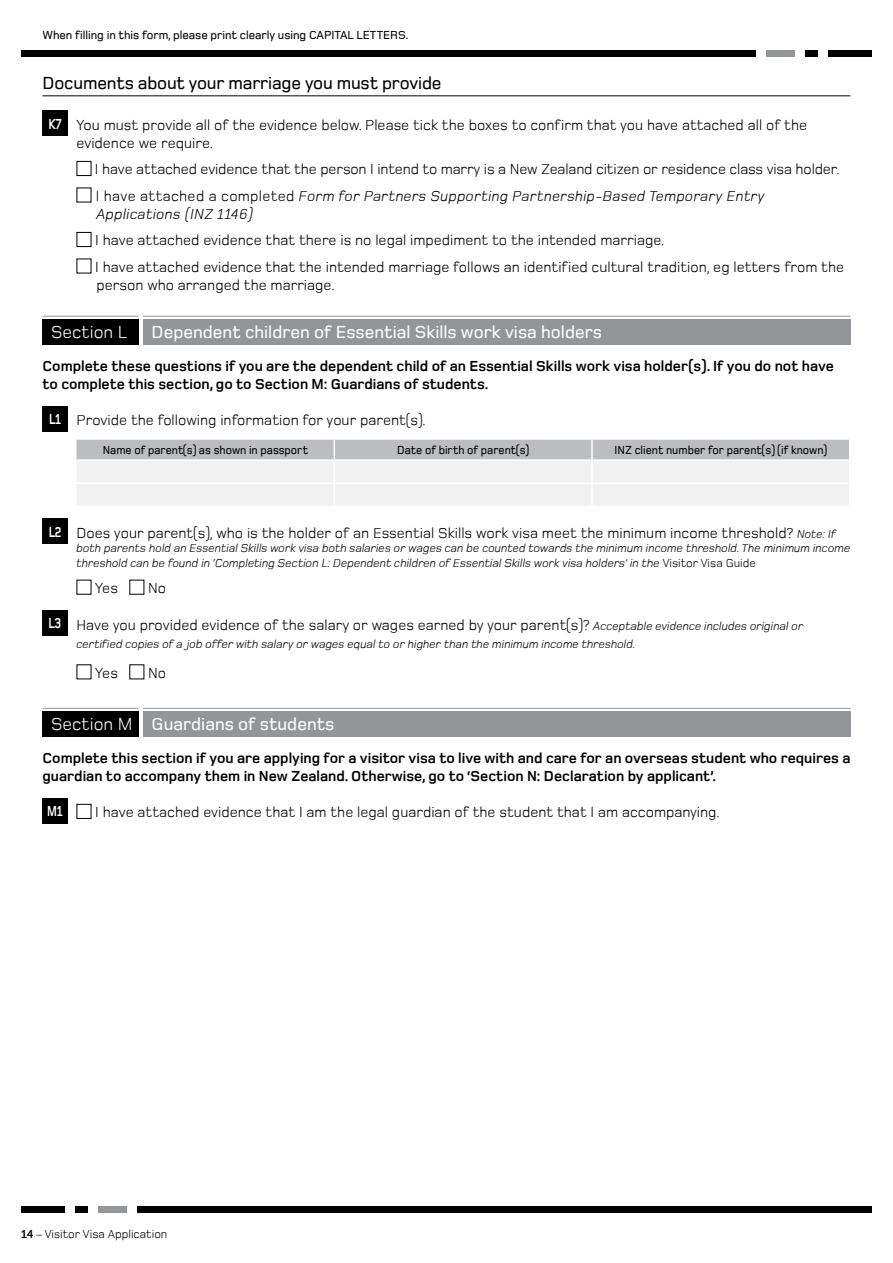
<style>
.page{position:relative;width:893px;height:1263px;background:#fff}
.page>*{position:absolute;margin:0;border:0;box-sizing:border-box;transform-origin:0 0}
.t1{font:500 18px "Foundry Monoline";color:#fff}
.t2{font:500 18px "Foundry Monoline";letter-spacing:-.01em;color:#000}
.t3{font:18px "Foundry Monoline";color:#fff}
.t4{font:15px/26.5px "Foundry Monoline";color:#000}
.t5{font:700 15px/18px "Foundry Monoline";color:#000}
.t6{font:italic 15px "Foundry Monoline";letter-spacing:.02em;color:#000}
.t7{font:700 15px "Foundry Monoline";color:#fff;scale:.8 1}
.t8{font:italic 12px/14.4px "Foundry Monoline";color:#000}
.t9{font:500 12px "Foundry Monoline";color:#000;scale:.95 1}
.t10{font:500 12px "Foundry Monoline";color:#000}
.t11{font:12px "Foundry Monoline";color:#000}
.s1{font-weight:700;color:#fff}
.s2{font-style:italic}
.s3{font-style:italic;font-size:12px}
.s4{font-style:normal}
.s5{font-weight:400}
.s6{font-weight:700}
</style>
<div class="page">
<div style="left:829px;top:50px;width:43px;height:7px;background:#000"></div>
<div style="left:767px;top:50px;width:28px;height:7px;background:#939598"></div>
<div style="left:805px;top:50px;width:13px;height:7px;background:#000"></div>
<div style="left:21px;top:50px;width:735px;height:7px;background:#000"></div>
<div style="left:21px;top:1206px;width:43px;height:7px;background:#000"></div>
<div style="left:98px;top:1206px;width:28px;height:7px;background:#939598"></div>
<div style="left:75px;top:1206px;width:13px;height:7px;background:#000"></div>
<div style="left:137px;top:1206px;width:735px;height:7px;background:#000"></div>
<hr style="left:43px;top:95px;width:807px;height:1px;background:#000">
<div style="left:43px;top:111px;width:25px;height:25px;background:#000"></div>
<div style="left:77px;top:161px;width:14px;height:15px;border:1px solid #000"></div>
<div style="left:77px;top:232px;width:14px;height:15px;border:1px solid #000"></div>
<div style="left:43px;top:319px;width:96px;height:25px;background:#000"></div>
<hr style="left:43px;top:316px;width:96px;height:1px;background:#939598">
<div style="left:143px;top:319px;width:707px;height:25px;background:#939598"></div>
<hr style="left:143px;top:316px;width:707px;height:1px;background:#939598">
<div style="left:43px;top:406px;width:25px;height:25px;background:#000"></div>
<svg style="left:77px;top:440px;width:773px;height:66px"></svg>
<div style="left:43px;top:519px;width:25px;height:25px;background:#000"></div>
<div style="left:43px;top:611px;width:25px;height:25px;background:#000"></div>
<div style="left:43px;top:711px;width:96px;height:25px;background:#000"></div>
<hr style="left:43px;top:708px;width:96px;height:1px;background:#939598">
<div style="left:143px;top:711px;width:707px;height:25px;background:#939598"></div>
<hr style="left:143px;top:708px;width:707px;height:1px;background:#939598">
<div style="left:43px;top:798px;width:25px;height:25px;background:#000"></div>
<div style="left:77px;top:804px;width:14px;height:15px;border:1px solid #000"></div>
<p class="t10" style="left:43px;top:29px;width:367px">When filling in this form, please print clearly using CAPITAL LETTERS.</p>
<p class="t2" style="left:43px;top:74px;width:400px">Documents about your marriage you must provide</p>
<p class="t4" style="left:77px;top:116px;width:732px;line-height:18px;text-indent:-28px"><span class="s1">K7</span> You must provide all of the evidence below. Please tick the boxes to confirm that you have attached all of the evidence we require.</p>
<p class="t4" style="left:95px;top:156px;width:746px">I have attached evidence that the person I intend to marry is a New Zealand citizen or residence class visa holder.<br>I have attached a completed <span class="s2">Form for Partners Supporting Partnership-Based Temporary Entry</span></p>
<p class="t6" style="left:97px;top:206px;width:158px">Applications (INZ 1146)</p>
<p class="t4" style="left:95px;top:227px;width:750px">I have attached evidence that there is no legal impediment to the intended marriage.<br>I have attached evidence that the intended marriage follows an identified cultural tradition, eg letters from the</p>
<p class="t4" style="left:97px;top:272px;width:240px">person who arranged the marriage.</p>
<p class="t3" style="left:51px;top:322px;width:78px">Section L</p>
<p class="t1" style="left:152px;top:322px;width:452px">Dependent children of Essential Skills work visa holders</p>
<p class="t5" style="left:43px;top:357px;width:793px">Complete these questions if you are the dependent child of an Essential Skills work visa holder(s). If you do not have to complete this section, go to Section M: Guardians of students.</p>
<p class="t4" style="left:49px;top:407px;width:378px"><span class="s1">L1</span> Provide the following information for your parent(s).</p>
<p class="t9" style="left:103px;top:444px;width:218px">Name of parent(s) as shown in passport</p>
<p class="t9" style="left:397px;top:444px;width:140px">Date of birth of parent(s)</p>
<p class="t9" style="left:615px;top:444px;width:225px">INZ client number for parent(s) (if known)</p>
<p class="t4" style="left:49px;top:519px;width:789px"><span class="s1">L2</span> Does your parent(s), who is the holder of an Essential Skills work visa meet the minimum income threshold? <span class="s3">Note: If</span></p>
<p class="t8" style="left:77px;top:541px;width:775px">both parents hold an Essential Skills work visa both salaries or wages can be counted towards the minimum income threshold. The minimum income threshold can be found in ‘Completing Section L: Dependent children of Essential Skills work visa holders’ in the <span class="s4">Visitor Visa Guide</span></p>
<p class="t4" style="left:95px;top:575px;width:24px">Yes</p>
<p class="t4" style="left:148px;top:575px;width:20px">No</p>
<p class="t4" style="left:49px;top:611px;width:756px"><span class="s1">L3</span> Have you provided evidence of the salary or wages earned by your parent(s)? <span class="s3">Acceptable evidence includes original or</span></p>
<p class="t8" style="left:77px;top:636px;width:560px">certified copies of a job offer with salary or wages equal to or higher than the minimum income threshold.</p>
<p class="t4" style="left:95px;top:659px;width:24px">Yes</p>
<p class="t4" style="left:148px;top:659px;width:20px">No</p>
<p class="t1" style="left:51px;top:714px;width:285px"><span class="s5">Section M</span> Guardians of students</p>
<p class="t5" style="left:43px;top:749px;width:809px">Complete this section if you are applying for a visitor visa to live with and care for an overseas student who requires a guardian to accompany them in New Zealand. Otherwise, go to ‘Section N: Declaration by applicant’.</p>
<p class="t7" style="left:47px;top:803px;width:21px">M1</p>
<p class="t4" style="left:95px;top:799px;width:626px">I have attached evidence that I am the legal guardian of the student that I am accompanying.</p>
<p class="t11" style="left:21px;top:1228px;width:148px"><span class="s6">14</span> – Visitor Visa Application</p>
</div>
